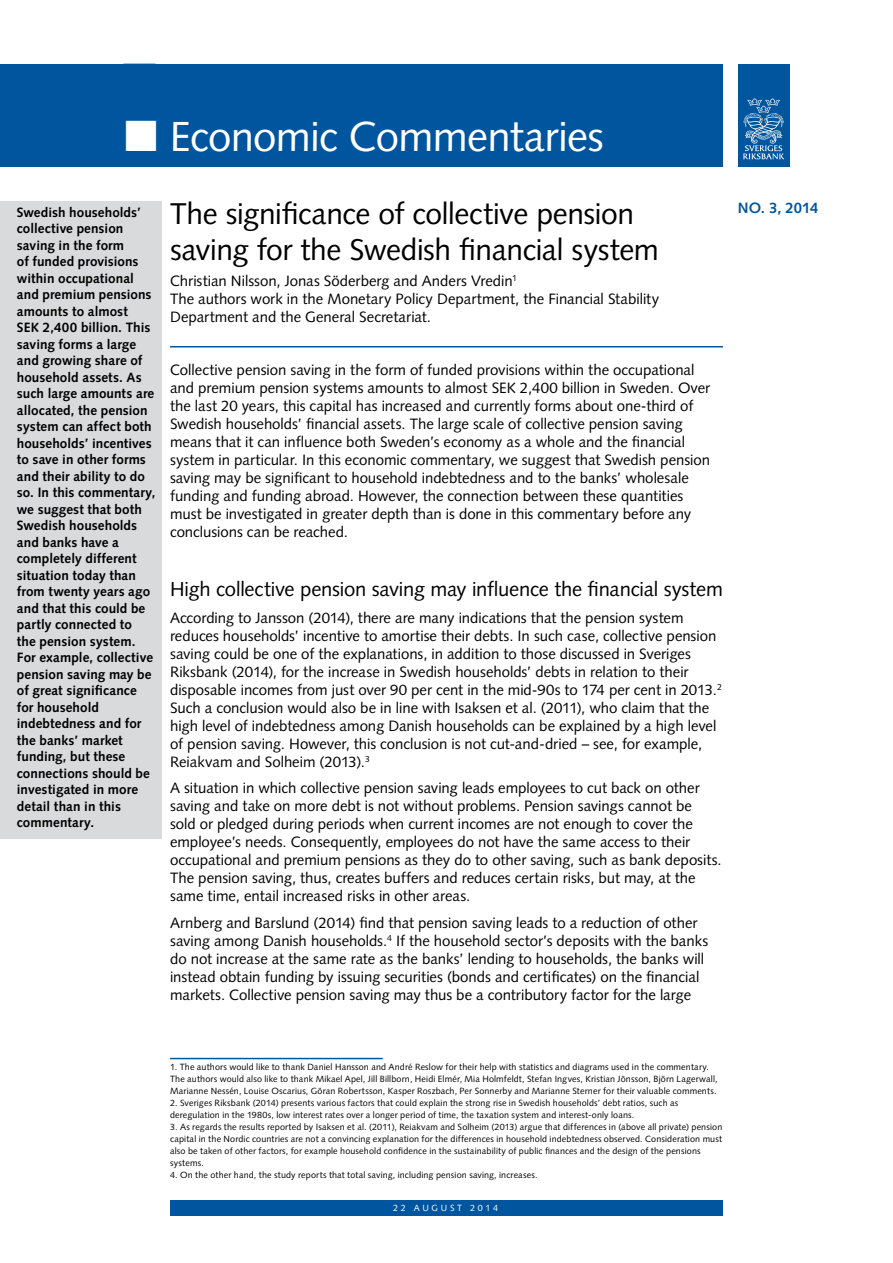
<style>
.page{position:relative;width:893px;height:1263px;background:#fff}
.page>*{position:absolute;margin:0;border:0;box-sizing:border-box;transform-origin:0 0}
.t1{font:42px "Syntax";letter-spacing:-.015em;color:#fff}
.t2{font:30px/36px "Syntax";letter-spacing:-.015em;color:#000}
.t3{font:20.25px "Syntax";letter-spacing:-.01em;color:#000}
.t4{font:15px/18px "Syntax";letter-spacing:-.005em;color:#000}
.t5{font:700 15px "Syntax";color:#00559f}
.t6{font:700 13.5px/16.5px "Syntax";letter-spacing:.005em;color:#000}
.t7{font:9px/12px "Syntax";letter-spacing:.015em;color:#000}
.t8{font:9px "Syntax";letter-spacing:.3em;color:#fff}
.s1{font-family:"Monotype Sorts"}
</style>
<div class="page">
<div style="left:170px;top:1200px;width:552px;height:16px;background:#00559f"></div>
<div style="left:0;top:201px;width:161px;height:637px;background:#d9dadb"></div>
<hr style="left:170px;top:346px;width:553px;height:1px;background:#00559f">
<div style="left:0;top:64px;width:723px;height:103px;background:#00559f"></div>
<div style="left:738px;top:64px;width:51px;height:103px;background:#00559f"></div>
<svg style="left:743px;top:98px;width:41px;height:61px"></svg>
<hr style="left:170px;top:1058px;width:213px;height:1px;background:#00559f">
<h1 class="t1" style="left:125px;top:111px;width:480px"><span class="s1">n</span> Economic Commentaries</h1>
<h2 class="t2" style="left:170px;top:195px;width:490px">The significance of collective pension saving for the Swedish financial system</h2>
<p class="t4" style="left:170px;top:272px;width:491px">Christian N ilsson, Jonas Söderberg and Anders Vredin<sup>1<br></sup>The authors work in the Monetary Policy Department, the Financial Stability<br>Department and the General Secretariat.</p>
<p class="t4" style="left:170px;top:361px;width:542px">Collective pension saving in the form of funded provisions within the occupational and premium pension systems amounts to almost SEK 2,400 billion in Sweden. Over the last 20 years, this capital has increased and currently forms about one-third of Swedish households’ financial assets. The large scale of collective pension saving means that it can influence both Sweden’s economy as a whole and the financial system in particular. I n this economic commentary, we suggest that Swedish pension saving may be significant to household indebtedness and to the banks’ wholesale funding and funding abroad. However, the connection between these quantities must be investigated in greater depth than is done in this commentary before any conclusions can be reached.</p>
<p class="t6" style="left:17px;top:204px;width:140px">Swedish households’ collective pension saving in the form<br>of funded provisions within occupational and premium pensions amounts to almost<br>SEK 2,400 billion. This saving forms a large and growing share of household assets. As such large amounts are allocated, the pension system can affect both households’ incentives to save in other forms and their ability to do so. In this commentary, we suggest that both<br>Swedish households and banks have a completely different situation today than from twenty years ago and that this could be partly connected to<br>the pension system.<br>For example, collective pension saving may be of great significance for household indebtedness and for the banks’ market funding, but these connections should be investigated in more detail than in this commentary.</p>
<p class="t5" style="left:738px;top:199px;width:82px">nO. 3, 2014</p>
<h3 class="t3" style="left:170px;top:577px;width:554px">High collective pension saving may influence the financial system</h3>
<p class="t4" style="left:170px;top:608px;width:553px">According to Jansson (2014), there are many indications that the pension system reduces households’ incentive to amortise their debts. I n such case, collective pension saving could be one of the explanations, in addition to those discussed in Sveriges Riksbank (2014), for the increase in Swedish households’ debts in relation to their disposable incomes from just over 90 per cent in the mid-90s to 174 per cent in 2013.<sup>2<br></sup>Such a conclusion would also be in line with Isaksen et al. (2011), who claim that the high level of indebtedness among Danish households can be explained by a high level of pension saving. However, this conclusion is not cut-and-dried – see, for example, Reiakvam and Solheim (2013).<sup>3</sup></p>
<p class="t4" style="left:170px;top:779px;width:553px">A situation in which collective pension saving leads employees to cut back on other saving and take on more debt is not without problems. Pension savings cannot be<br>sold or pledged during periods when current incomes are not enough to cover the employee’s needs. Consequently, employees do not have the same access to their occupational and premium pensions as they do to other saving, such as bank deposits.<br>The pension saving, thus, creates buffers and reduces certain risks, but may, at the same time, entail increased risks in other areas.</p>
<p class="t4" style="left:170px;top:913px;width:540px">Arnberg and Barslund (2014) find that pension saving leads to a reduction of other saving among Danish households.<sup>4</sup> If the household sector’s deposits with the banks do not increase at the same rate as the banks’ lending to households, the banks will instead obtain funding by issuing securities (bonds and certificates) on the financial markets. Collective pension saving may thus be a contributory factor for the large</p>
<p class="t7" style="left:170px;top:1061px;width:549px">1. The authors would like to thank Daniel Hansson and André Reslow for their help with statistics and diagrams used in the commentary.<br>The authors would also like to thank Mikael Apel, Jill Billborn, Heidi Elmér, Mia Holmfeldt, Stefan I ngves, Kristian Jönsson, Björn Lagerwall,<br>Marianne N essén, Louise Oscarius, Göran Robertsson, Kasper Roszbach, Per Sonnerby and Marianne Sterner for their valuable comments.</p>
<p class="t7" style="left:170px;top:1097px;width:510px">2. Sveriges Riksbank (2014) presents various factors that could explain the strong rise in Swedish households’ debt ratios, such as deregulation in the 1980s, low interest rates over a longer period of time, the taxation system and interest-only loans.</p>
<p class="t7" style="left:170px;top:1121px;width:554px">3. As regards the results reported by I saksen et al. (2011), Reiakvam and Solheim (2013) argue that differences in (above all private) pension capital in the Nordic countries are not a convincing explanation for the differences in household indebtedness observed. Consideration must also be taken of other factors, for example household confidence in the sustainability of public finances and the design of the pensions systems.</p>
<p class="t7" style="left:170px;top:1169px;width:369px">4. On the other hand, the study reports that total saving, including pension saving, increases.</p>
<p class="t8" style="left:393px;top:1203px;width:107px">22 august 2014</p>
</div>
